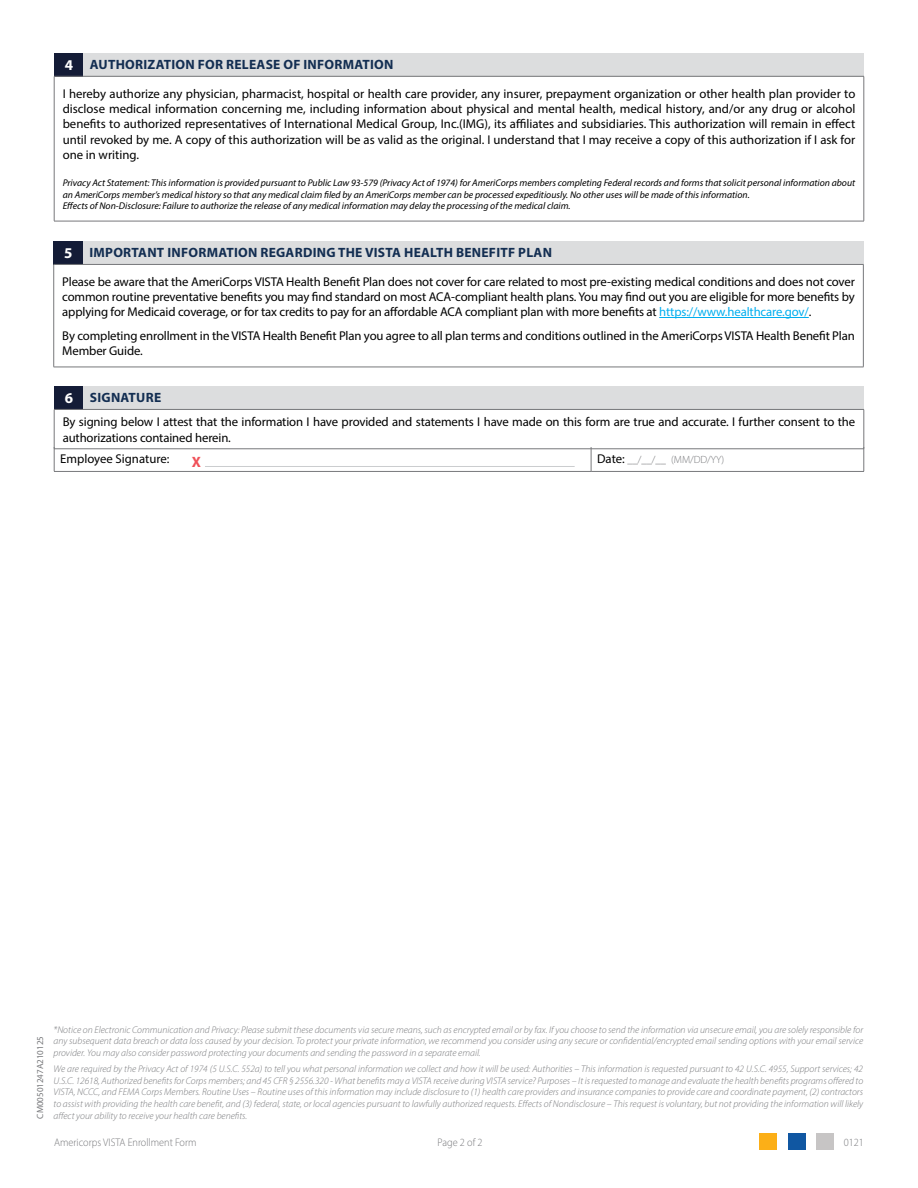
<style>
.page{position:relative;width:918px;height:1188px;background:#fff}
.page>*{position:absolute;margin:0;border:0;box-sizing:border-box;transform-origin:0 0}
.t1{font:700 15px "Myriad Pro";color:#f05159}
.t2{font:700 13.5px "Myriad Pro";letter-spacing:.02em;color:#132e52}
.t3{font:12.75px/15.3px "Myriad Pro";letter-spacing:-.01em;color:#000;text-align:justify}
.t4{font:300 10.95px "Myriad Pro";color:#77787b;scale:.93 1}
.t5{font:300 10.5px "Myriad Pro";color:#797a7d}
.t6{font:italic 300 9.75px/11.7px "Myriad Pro";color:#797a7d;text-align:justify}
.t7{font:italic 9.75px/11.7px "Myriad Pro";color:#000}
.t8{font:9px "Myriad Pro";color:#77787b}
.s1{font-size:15px;color:#fff}
.s2{color:#00aeef}
.s3{font-weight:400;font-size:12.75px;color:#000}
</style>
<div class="page">
<div style="left:760px;top:1134px;width:17px;height:16px;background:#fcaf17"></div>
<div style="left:788px;top:1134px;width:17px;height:16px;background:#1057a2"></div>
<div style="left:816px;top:1134px;width:17px;height:16px;background:#c7c5c5"></div>
<div style="left:54px;top:53px;width:30px;height:23px;background:#141c37"></div>
<div style="left:84px;top:53px;width:780px;height:23px;background:#dcddde"></div>
<div style="left:54px;top:241px;width:29px;height:23px;background:#141c37"></div>
<div style="left:83px;top:241px;width:781px;height:23px;background:#dcddde"></div>
<div style="left:54px;top:386px;width:30px;height:23px;background:#141c37"></div>
<div style="left:84px;top:386px;width:780px;height:23px;background:#dcddde"></div>
<hr style="left:54px;top:76px;width:810px;height:1px;background:#77787b">
<hr style="left:54px;top:76px;width:1px;height:145px;background:#77787b">
<hr style="left:864px;top:76px;width:1px;height:145px;background:#77787b">
<hr style="left:54px;top:221px;width:810px;height:1px;background:#77787b">
<hr style="left:54px;top:264px;width:810px;height:1px;background:#77787b">
<hr style="left:53px;top:265px;width:1px;height:102px;background:#77787b">
<hr style="left:863px;top:265px;width:1px;height:102px;background:#77787b">
<hr style="left:54px;top:367px;width:810px;height:1px;background:#77787b">
<hr style="left:659px;top:317px;width:150px;height:1px;background:#00aeef">
<svg style="left:54px;top:450px;width:1px;height:21px"></svg>
<svg style="left:591px;top:447px;width:1px;height:24px"></svg>
<svg style="left:864px;top:449px;width:1px;height:22px"></svg>
<hr style="left:54px;top:471px;width:537px;height:1px;background:#77787b">
<hr style="left:591px;top:471px;width:273px;height:1px;background:#77787b">
<hr style="left:205px;top:466px;width:370px;height:1px;background:#cbcdcf">
<hr style="left:54px;top:409px;width:810px;height:1px;background:#77787b">
<hr style="left:54px;top:410px;width:1px;height:39px;background:#77787b">
<hr style="left:864px;top:410px;width:1px;height:39px;background:#77787b">
<hr style="left:54px;top:449px;width:810px;height:1px;background:#77787b">
<h2 class="t2" style="left:65px;top:56px;width:330px"><span class="s1">4</span> AUTHORIZATION FOR RELEASE OF INFORMATION</h2>
<p class="t3" style="left:63px;top:86px;width:794px">I hereby authorize any physician, pharmacist, hospital or health care provider, any insurer, prepayment organization or other health plan provider to disclose medical information concerning me, including information about physical and mental health, medical history, and/or any drug or alcohol benefits to authorized representatives of International Medical Group, Inc.(IMG), its affiliates and subsidiaries. This authorization will remain in effect until revoked by me. A copy of this authorization will be as valid as the original. I understand that I may receive a copy of this authorization if I ask for one in writing.</p>
<p class="t7" style="left:63px;top:177px;width:794px">Privacy Act Statement: This information is provided pursuant to Public Law 93-579 (Privacy Act of 1974) for AmeriCorps members completing Federal records and forms that solicit personal information about an AmeriCorps member’s medical history so that any medical claim filed by an AmeriCorps member can be processed expeditiously. No other uses will be made of this information.<br>Effects of Non-Disclosure: Failure to authorize the release of any medical information may delay the processing of the medical claim.</p>
<h2 class="t2" style="left:64px;top:244px;width:489px"><span class="s1">5</span> IMPORTANT INFORMATION REGARDING THE VISTA HEALTH BENEFITF PLAN</h2>
<p class="t3" style="left:62px;top:273px;width:794px">Please be aware that the AmeriCorps VISTA Health Benefit Plan does not cover for care related to most pre-existing medical conditions and does not cover common routine preventative benefits you may find standard on most ACA-compliant health plans. You may find out you are eligible for more benefits by applying for Medicaid coverage, or for tax credits to pay for an affordable ACA compliant plan with more benefits at <span class="s2">https://www.healthcare.gov/</span>.</p>
<h3 class="t3" style="left:62px;top:328px;width:794px">By completing enrollment in the VISTA Health Benefit Plan you agree to all plan terms and conditions outlined in the AmeriCorps VISTA Health Benefit Plan<br>Member Guide.</h3>
<h2 class="t2" style="left:65px;top:389px;width:98px"><span class="s1">6</span> SIGNATURE</h2>
<h3 class="t3" style="left:63px;top:414px;width:794px">By signing below I attest that the information I have provided and statements I have made on this form are true and accurate. I further consent to the authorizations contained herein.</h3>
<h3 class="t3" style="left:60px;top:451px;width:111px">Employee Signature:</h3>
<h1 class="t1" style="left:192px;top:452px;width:11px">X</h1>
<p class="t5" style="left:597px;top:453px;width:129px"><span class="s3">Date:</span> __/__/__ (MM/DD/YY)</p>
<p class="t8" style="left:35px;top:1119px;width:84px;rotate:-90deg">CM00501247A210125</p>
<p class="t6" style="left:54px;top:1023px;width:811px">*Notice on Electronic Communication and Privacy: Please submit these documents via secure means, such as encrypted email or by fax. If you choose to send the information via unsecure email, you are solely responsible for any subsequent data breach or data loss caused by your decision. To protect your private information, we recommend you consider using any secure or confidential/encrypted email sending options with your email service provider. You may also consider password protecting your documents and sending the password in a separate email.</p>
<p class="t6" style="left:54px;top:1063px;width:811px">We are required by the Privacy Act of 1974 (5 U.S.C. 552a) to tell you what personal information we collect and how it will be used: Authorities – This information is requested pursuant to 42 U.S.C. 4955, Support services; 42<br>U.S.C. 12618, Authorized benefits for Corps members; and 45 CFR § 2556.320 - What benefits may a VISTA receive during VISTA service? Purposes – It is requested to manage and evaluate the health benefits programs offered to VISTA, NCCC, and FEMA Corps Members. Routine Uses – Routine uses of this information may include disclosure to (1) health care providers and insurance companies to provide care and coordinate payment, (2) contractors to assist with providing the health care benefit, and (3) federal, state, or local agencies pursuant to lawfully authorized requests. Effects of Nondisclosure – This request is voluntary, but not providing the information will likely affect your ability to receive your health care benefits.</p>
<p class="t4" style="left:54px;top:1136px;width:155px">Americorps VISTA Enrollment Form</p>
<p class="t4" style="left:438px;top:1136px;width:50px">Page 2 of 2</p>
<p class="t4" style="left:844px;top:1136px;width:23px">0121</p>
</div>
